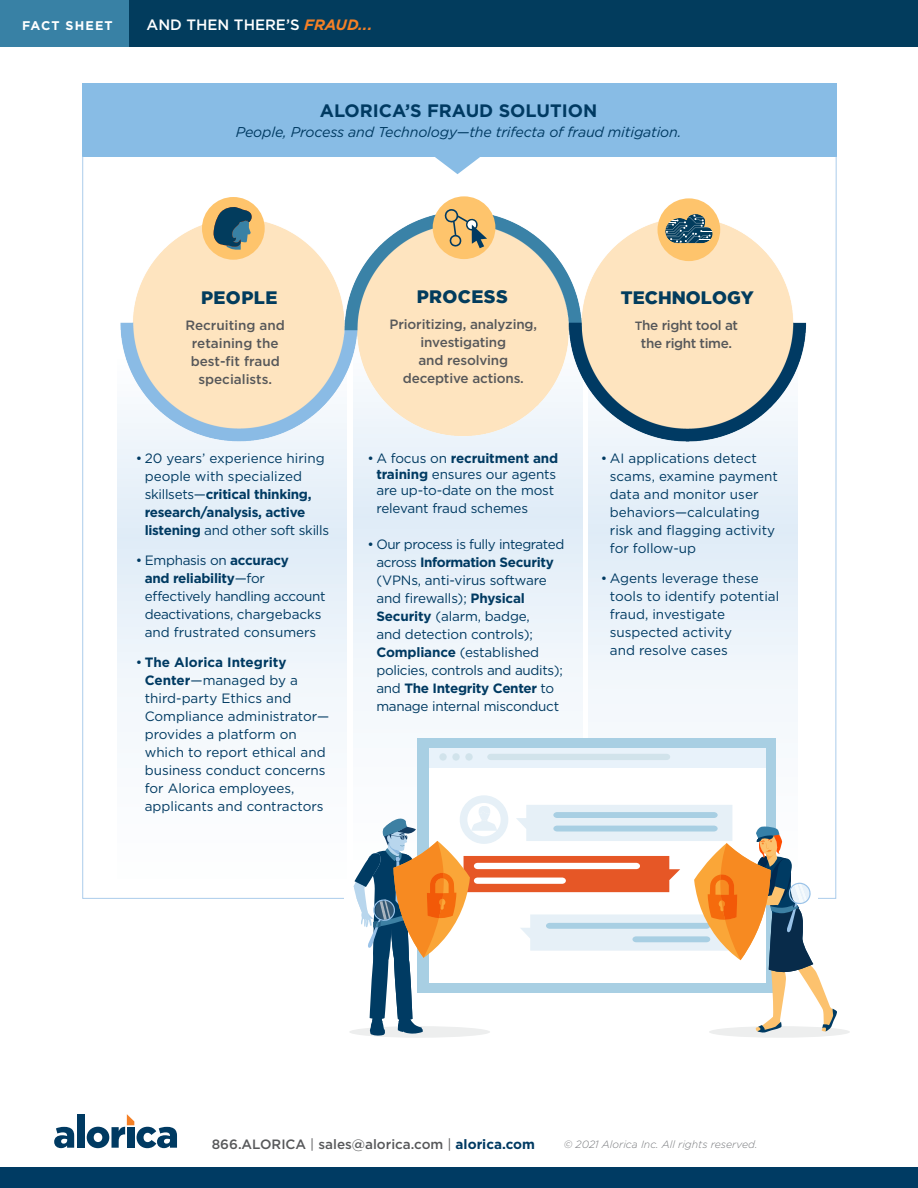
<style>
.page{position:relative;width:918px;height:1188px;background:#fff}
.page>*{position:absolute;margin:0;border:0;box-sizing:border-box;transform-origin:0 0}
.t1{font:700 18px "Gotham";color:#003a62}
.t2{font:900 18px "Gotham";letter-spacing:.02em;color:#023c5d}
.t3{font:900 18px "Gotham";color:#023c5d}
.t4{font:500 15px "Gotham";color:#fff}
.t5{font:italic 14.25px "Gotham";letter-spacing:-.01em;color:#003a62}
.t6{font:13.5px/18px "Gotham";color:#003a62}
.t7{font:13.5px/18px "Gotham";letter-spacing:-.02em;color:#003a62}
.t8{font:500 13.5px/18px "Gotham";letter-spacing:-.01em;color:#57585a;text-align:center}
.t9{font:500 13.5px/18px "Gotham";letter-spacing:-.03em;color:#57585a;text-align:center}
.t10{font:700 12.6px "Gotham";letter-spacing:.09em;color:#fff}
.t11{font:italic 300 10.5px "Gotham";color:#787a7d}
.s1{font-weight:700;font-style:italic;color:#f48026}
.s2{font-weight:700}
.s3{font-size:12px}
.s4{font-weight:400}
.s5{font-weight:700;color:#003a62}
</style>
<div class="page">
<div style="left:82px;top:83px;width:755px;height:74px;background:#88bce5"></div>
<div style="left:588px;top:343px;width:210px;height:534px;background:#ecf4fa"></div>
<div style="left:353px;top:322px;width:229px;height:548px;background:linear-gradient(to right,#eff5fb,#ecf3fa)"></div>
<svg style="left:118px;top:523px;width:229px;height:209px"></svg>
<div style="left:0;top:0;width:918px;height:47px;background:#023c5d"></div>
<div style="left:0;top:0;width:129px;height:47px;background:#3881a5"></div>
<div style="left:0;top:1168px;width:918px;height:20px;background:#003b63"></div>
<svg style="left:54px;top:1127px;width:20px;height:21px"></svg>
<div style="left:77px;top:1114px;width:7px;height:34px;background:#003a62"></div>
<svg style="left:87px;top:1114px;width:90px;height:34px"></svg>
<div style="left:709px;top:1026px;width:141px;height:12px;background:#edeeee;border-radius:50%"></div>
<div style="left:418px;top:738px;width:358px;height:255px;background:#a8cfe3"></div>
<div style="left:429px;top:748px;width:336px;height:235px;background:#fff"></div>
<div style="left:429px;top:748px;width:336px;height:20px;background:#e8f2fa"></div>
<div style="left:439px;top:753px;width:8px;height:8px;background:#d1e3eb;border-radius:50%"></div>
<div style="left:452px;top:753px;width:8px;height:8px;background:#d1e3eb;border-radius:50%"></div>
<div style="left:465px;top:753px;width:8px;height:8px;background:#d1e3eb;border-radius:50%"></div>
<svg style="left:487px;top:754px;width:183px;height:6px"></svg>
<svg style="left:350px;top:795px;width:487px;height:243px"></svg>
<img style="left:117px;top:197px;width:690px;height:326px">
<div style="left:202px;top:197px;width:63px;height:63px;background:#fec46c;border-radius:50%"></div>
<svg style="left:213px;top:207px;width:39px;height:43px"></svg>
<div style="left:433px;top:196px;width:62px;height:63px;background:#fec46c;border-radius:50%"></div>
<svg style="left:444px;top:209px;width:43px;height:39px"></svg>
<div style="left:658px;top:198px;width:62px;height:63px;background:#fec46c;border-radius:50%"></div>
<svg style="left:665px;top:214px;width:48px;height:29px"></svg>
<svg style="left:83px;top:157px;width:754px;height:17px"></svg>
<p class="t10" style="left:22px;top:17px;width:92px">FACT SHEET</p>
<p class="t4" style="left:147px;top:14px;width:227px">AND THEN THERE’S <span class="s1">FRAUD...</span></p>
<p class="t1" style="left:320px;top:99px;width:279px">ALORICA’S FRAUD SOLUTION</p>
<p class="t5" style="left:236px;top:123px;width:447px">People, Process and Technology—the trifecta of fraud mitigation.</p>
<p class="t2" style="left:201px;top:287px;width:78px">PEOPLE</p>
<p class="t8" style="left:185px;top:316px;width:101px">Recruiting and retaining the best-fit fraud specialists.</p>
<p class="t6" style="left:145px;top:449px;width:186px;text-indent:-9px">• 20 years’ experience hiring people with specialized skillsets—<span class="s2">critical thinking, research/analysis, active listening</span> and other soft skills</p>
<p class="t7" style="left:145px;top:551px;width:182px;text-indent:-9px">• Emphasis on <span class="s2">accuracy<br>and reliability</span>—for effectively handling account deactivations, chargebacks and frustrated consumers</p>
<p class="t6" style="left:145px;top:653px;width:186px;text-indent:-9px">• <span class="s2">The Alorica Integrity<br>Center</span>—managed by a third-party Ethics and<br>Compliance administrator— provides a platform on which to report ethical and business conduct concerns for Alorica employees, applicants and contractors</p>
<p class="t2" style="left:417px;top:287px;width:93px">PROCESS</p>
<p class="t8" style="left:390px;top:315px;width:149px">Prioritizing, analyzing, investigating<br>and resolving deceptive actions.</p>
<p class="t6" style="left:367px;top:449px;width:192px;line-height:16.2px;text-align:center">• A focus on <span class="s2">recruitment and training</span> ensures our agents are up-to-date on the most</p>
<p class="t6" style="left:376px;top:499px;width:153px">relevant fraud schemes</p>
<p class="t7" style="left:376px;top:535px;width:189px;text-indent:-9px">• Our process is fully integrated across <span class="s2">Information Security </span>(VPNs, anti-virus software and firewalls); <span class="s2">Physical<br>Security</span> (alarm, badge,<br>and detection controls);<br><span class="s2">Compliance</span> (established policies, controls and audits); and <span class="s2">The Integrity Center</span> to manage internal misconduct</p>
<p class="t3" style="left:621px;top:287px;width:135px">TECHNOLOGY</p>
<p class="t9" style="left:635px;top:316px;width:105px"><span class="s3">T</span>he right tool at the right time.</p>
<p class="t6" style="left:610px;top:449px;width:169px;text-indent:-9px">• AI applications detect scams, examine payment data and monitor user behaviors—calculating risk and flagging activity for follow-up</p>
<p class="t6" style="left:610px;top:569px;width:171px;text-indent:-9px">• Agents leverage these tools to identify potential fraud, investigate suspected activity<br>and resolve cases</p>
<p class="t8" style="left:212px;top:1135px;width:325px">866.ALORICA <span class="s4">|</span> sales@alorica.com <span class="s4">|</span> <span class="s5">alorica.com</span></p>
<p class="t11" style="left:564px;top:1138px;width:195px">© 2021 Alorica Inc. All rights reserved.</p>
</div>
